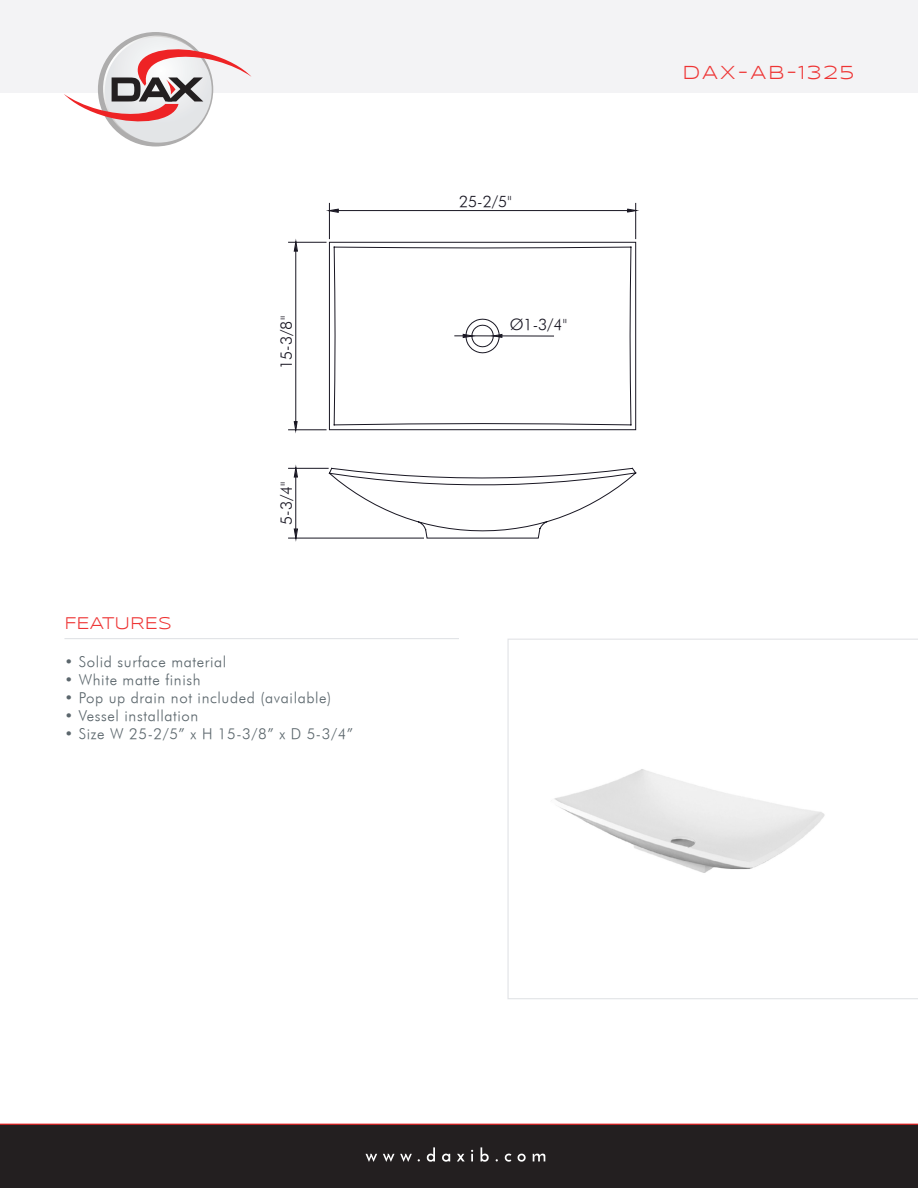
<style>
.page{position:relative;width:918px;height:1188px;background:#fff}
.page>*{position:absolute;margin:0;border:0;box-sizing:border-box;transform-origin:0 0}
.t1{font:19.5px "Syncopate";letter-spacing:.1em;color:#ee3434}
.t2{font:17.55px "Syncopate";color:#ee3434}
.t3{font:italic 15.75px "Futura";color:#181622}
.t4{font:italic 15px "Futura";letter-spacing:.04em;color:#5b666c}
</style>
<div class="page">
<div style="left:0;top:0;width:918px;height:144px;background:#f3f3f5"></div>
<div style="left:0;top:1124px;width:918px;height:64px;background:#231f20"></div>
<hr style="left:0;top:1124px;width:918px;height:1px;background:#ee2325">
<svg style="left:196px;top:1124px;width:526px;height:38px"></svg>
<div style="left:0;top:93px;width:918px;height:65px;background:#fff"></div>
<svg style="left:64px;top:36px;width:187px;height:107px"></svg>
<hr style="left:64px;top:638px;width:395px;height:1px;background:#e2e4e7">
<svg style="left:507px;top:639px;width:411px;height:360px"></svg>
<img style="left:526px;top:677px;width:326px;height:284px">
<svg style="left:329px;top:203px;width:307px;height:336px"></svg>
<svg style="left:288px;top:209px;width:351px;height:221px"></svg>
<svg style="left:294px;top:239px;width:4px;height:13px"></svg>
<svg style="left:502px;top:334px;width:52px;height:99px"></svg>
<svg style="left:288px;top:334px;width:214px;height:205px"></svg>
<svg style="left:294px;top:465px;width:4px;height:13px"></svg>
<svg style="left:294px;top:529px;width:4px;height:12px"></svg>
<p class="t3" style="left:277px;top:369px;width:54px;rotate:-90deg">15-3/8"</p>
<p class="t2" style="left:64px;top:613px;width:109px">FEATURES</p>
<p class="t3" style="left:277px;top:525px;width:45px;rotate:-90deg">5-3/4"</p>
<p class="t4" style="left:64px;top:653px;width:163px">• Solid surface material</p>
<p class="t4" style="left:64px;top:671px;width:138px">• White matte finish</p>
<p class="t4" style="left:64px;top:689px;width:268px">• Pop up drain not included (available)</p>
<p class="t4" style="left:64px;top:707px;width:135px">• Vessel installation</p>
<p class="t4" style="left:64px;top:725px;width:290px">• Size W 25-2/5” x H 15-3/8” x D 5-3/4”</p>
<p class="t3" style="left:459px;top:192px;width:54px">25-2/5"</p>
<p class="t3" style="left:510px;top:315px;width:59px">Ø1-3/4"</p>
<p class="t1" style="left:682px;top:61px;width:173px">DAX-AB-1325</p>
</div>
